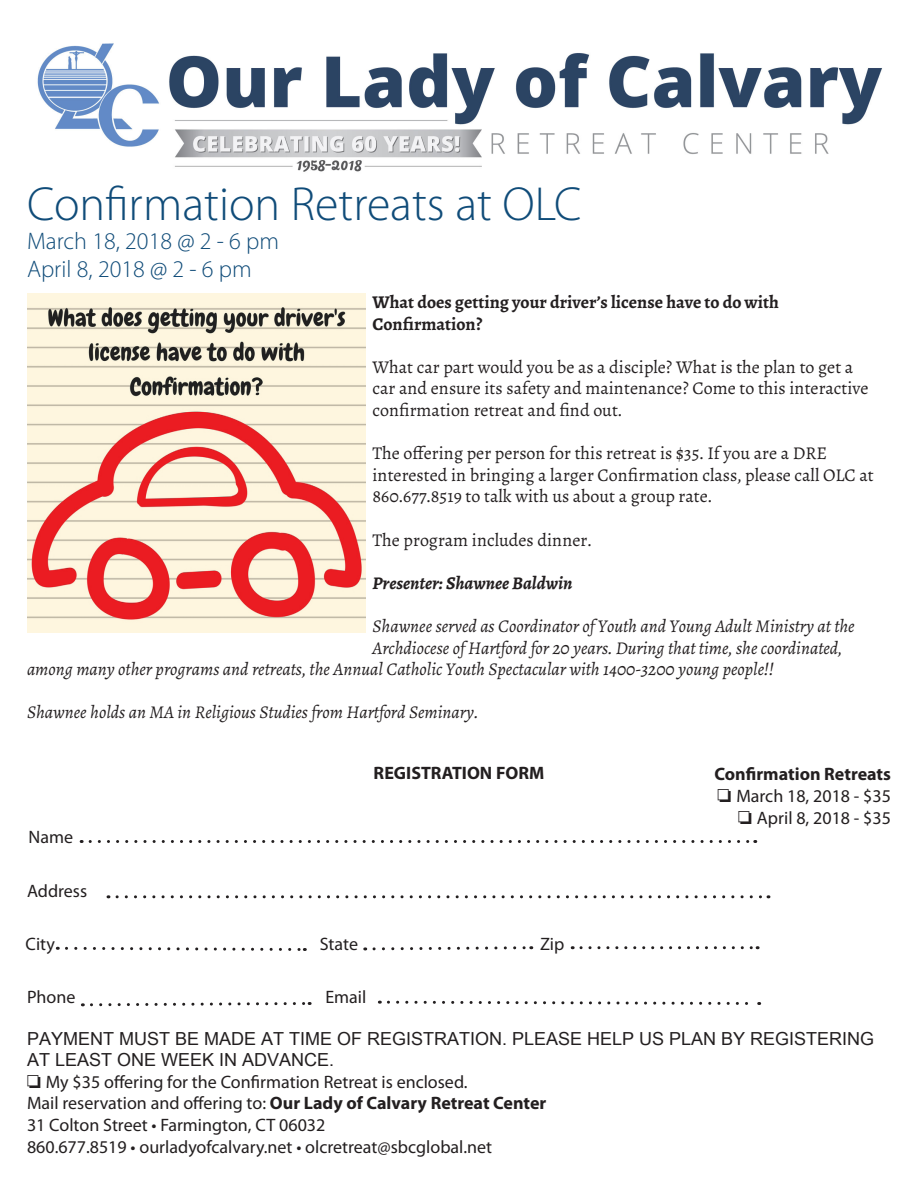
<style>
.page{position:relative;width:918px;height:1188px;background:#fff}
.page>*{position:absolute;margin:0;border:0;box-sizing:border-box;transform-origin:0 0}
.t1{font:300 48px "Myriad Pro";color:#104c79}
.t2{font:300 24px "Myriad Pro";color:#104c79}
.t3{font:18px/21.6px "Alegreya";color:#231f20}
.t4{font:italic 18px "Alegreya";color:#231f20}
.t5{font:18px "Myriad Pro";color:#231f20}
.t6{font:18px/21.6px "Arial Unicode MS";color:#231f20}
.t7{font:700 18px/21.6px "Alegreya";color:#231f20}
.t8{font:700 18px "Myriad Pro";color:#231f20}
.t9{font:italic 700 18px "Alegreya";color:#231f20}
.s1{font-family:"Arial Unicode MS"}
.s2{font-weight:700}
</style>
<div class="page">
<img style="left:37px;top:43px;width:845px;height:129px">
<svg style="left:90px;top:840px;width:666px;height:3px"></svg>
<svg style="left:117px;top:895px;width:652px;height:3px"></svg>
<svg style="left:57px;top:946px;width:248px;height:5px"></svg>
<svg style="left:365px;top:946px;width:167px;height:5px"></svg>
<svg style="left:581px;top:946px;width:177px;height:3px"></svg>
<svg style="left:82px;top:1002px;width:228px;height:5px"></svg>
<svg style="left:379px;top:1000px;width:381px;height:5px"></svg>
<img style="left:27px;top:293px;width:339px;height:340px">
<p class="t1" style="left:27px;top:175px;width:556px">Confirmation Retreats at OLC</p>
<p class="t2" style="left:27px;top:226px;width:254px">March 18, 2018 @ 2 - 6 pm</p>
<p class="t2" style="left:27px;top:255px;width:226px">April 8, 2018 @ 2 - 6 pm</p>
<p class="t7" style="left:372px;top:291px;width:408px">What does getting your driver’s license have to do with<br>Confirmation?</p>
<p class="t3" style="left:372px;top:356px;width:498px">What car part would you be as a disciple? What is the plan to get a car and ensure its safety and maintenance? Come to this interactive confirmation retreat and find out.</p>
<p class="t3" style="left:372px;top:443px;width:503px">The offering per person for this retreat is $35. If you are a DRE interested in bringing a larger Confirmation class, please call OLC at<br>860.677.8519 to talk with us about a group rate.</p>
<p class="t3" style="left:372px;top:529px;width:221px">The program includes dinner.</p>
<p class="t9" style="left:372px;top:571px;width:201px">Presenter: Shawnee Baldwin</p>
<p class="t4" style="left:372px;top:615px;width:484px">Shawnee served as Coordinator of Youth and Young Adult Ministry at the</p>
<p class="t4" style="left:372px;top:637px;width:471px">Archdiocese of Hartford for 20 years. During that time, she coordinated,</p>
<p class="t4" style="left:27px;top:658px;width:749px">among many other programs and retreats, the Annual Catholic Youth Spectacular with 1400-3200 young people!!</p>
<p class="t4" style="left:27px;top:701px;width:453px">Shawnee holds an MA in Religious Studies from Hartford Seminary.</p>
<p class="t5" style="left:29px;top:826px;width:46px">Name</p>
<p class="t5" style="left:27px;top:880px;width:62px">Address</p>
<p class="t8" style="left:374px;top:761px;width:172px">REGISTRATION FORM</p>
<p class="t8" style="left:715px;top:763px;width:178px">Confirmation Retreats</p>
<p class="t5" style="left:718px;top:785px;width:175px"><span class="s1">❏</span> March 18, 2018 - $35</p>
<p class="t5" style="left:738px;top:806px;width:154px"><span class="s1">❏</span> April 8, 2018 - $35</p>
<p class="t5" style="left:26px;top:933px;width:31px">City</p>
<p class="t5" style="left:320px;top:933px;width:40px">State</p>
<p class="t5" style="left:540px;top:933px;width:26px">Zip</p>
<p class="t5" style="left:27px;top:986px;width:50px">Phone</p>
<p class="t5" style="left:325px;top:986px;width:43px">Email</p>
<p class="t6" style="left:27px;top:1027px;width:849px">PAYMENT MUST BE MADE AT TIME OF REGISTRATION. PLEASE HELP US PLAN BY REGISTERING<br>AT LEAST ONE WEEK IN ADVANCE.</p>
<p class="t5" style="left:27px;top:1071px;width:442px"><span class="s1">❏</span> My $35 offering for the Confirmation Retreat is enclosed.</p>
<p class="t5" style="left:27px;top:1092px;width:521px">Mail reservation and offering to: <span class="s2">Our Lady of Calvary Retreat Center</span></p>
<p class="t5" style="left:27px;top:1114px;width:300px">31 Colton Street • Farmington, CT 06032</p>
<p class="t5" style="left:27px;top:1135px;width:467px">860.677.8519 • ourladyofcalvary.net • olcretreat@sbcglobal.net</p>
</div>
